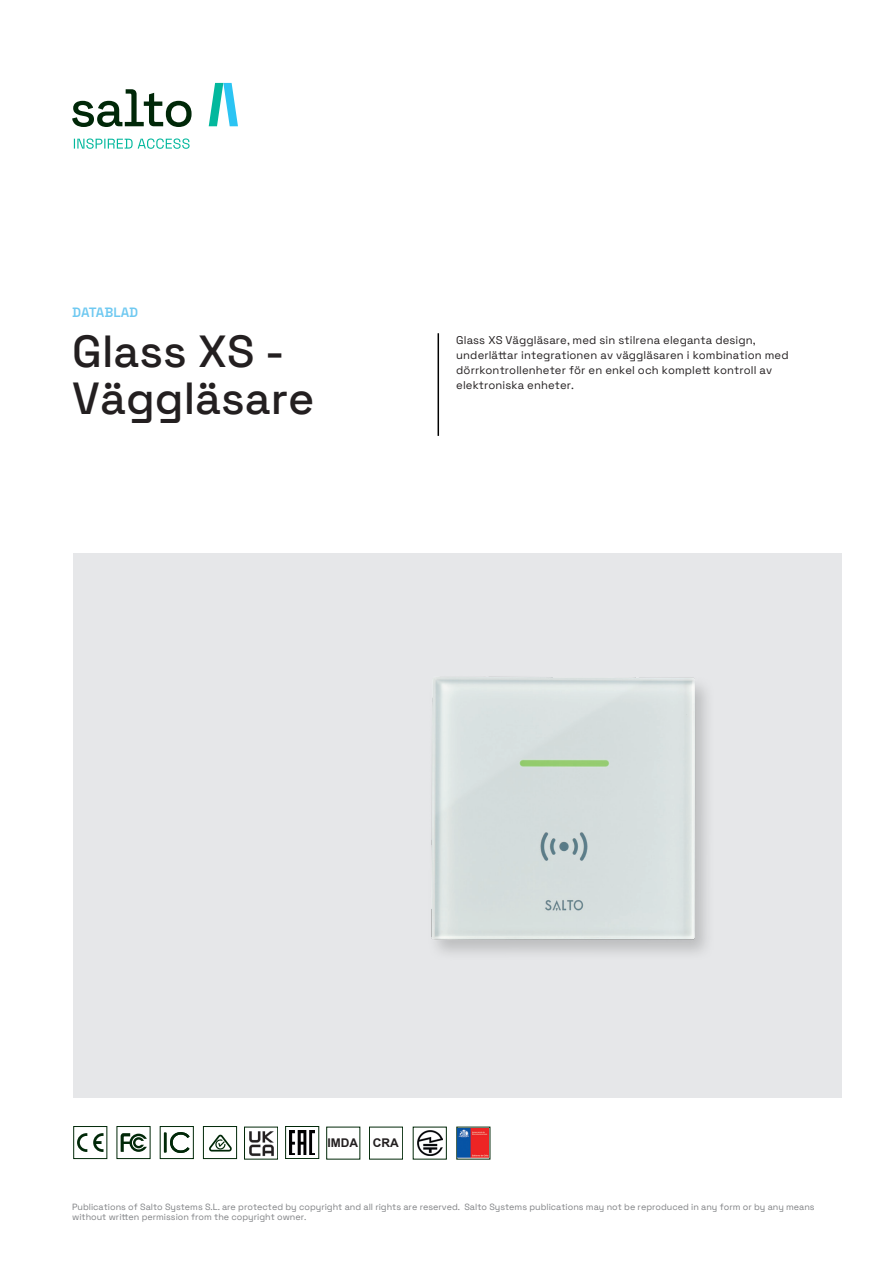
<style>
.page{position:relative;width:893px;height:1263px;background:#fff}
.page>*{position:absolute;margin:0;border:0;box-sizing:border-box;transform-origin:0 0}
.t1{font:300 45px/46.5px "Space Grotesk";color:#231f20}
.t2{font:600 13.5px "Space Grotesk";color:#6fc9f1}
.t3{font:700 12px "Arial";color:#231f20}
.t4{font:300 11.25px/15px "Space Grotesk";letter-spacing:.01em;color:#231f20}
.t5{font:300 9px/10.8px "Space Grotesk";color:#808285}
</style>
<div class="page">
<div style="left:73px;top:553px;width:768px;height:544px;background:#e6e7e9"></div>
<img style="left:431px;top:676px;width:276px;height:277px">
<div style="left:117px;top:1126px;width:33px;height:33px;border:1px solid #002808"></div>
<svg style="left:121px;top:1133px;width:26px;height:19px"></svg>
<div style="left:73px;top:1126px;width:34px;height:33px;border:1px solid #002808"></div>
<svg style="left:77px;top:1133px;width:10px;height:19px"></svg>
<svg style="left:93px;top:1133px;width:11px;height:19px"></svg>
<div style="left:160px;top:1126px;width:34px;height:33px;border:1px solid #002808"></div>
<svg style="left:164px;top:1132px;width:26px;height:21px"></svg>
<div style="left:203px;top:1126px;width:34px;height:33px;border:1px solid #002808"></div>
<svg style="left:209px;top:1134px;width:23px;height:17px"></svg>
<hr style="left:438px;top:333px;width:1px;height:103px;background:#000">
<svg style="left:74px;top:138px;width:116px;height:11px"></svg>
<svg style="left:209px;top:83px;width:29px;height:43px"></svg>
<svg style="left:72px;top:89px;width:120px;height:38px"></svg>
<img style="left:249px;top:1131px;width:25px;height:25px">
<div style="left:244px;top:1127px;width:34px;height:32px;border:1px solid #002808"></div>
<div style="left:285px;top:1126px;width:34px;height:33px;border:1px solid #002808"></div>
<img style="left:290px;top:1130px;width:25px;height:25px">
<div style="left:369px;top:1127px;width:34px;height:32px;border:1px solid #002808"></div>
<img style="left:417px;top:1130px;width:25px;height:26px">
<img style="left:458px;top:1129px;width:31px;height:28px">
<h2 class="t2" style="left:72px;top:301px;width:67px">DATABLAD</h2>
<h1 class="t1" style="left:72px;top:326px;width:244px">Glass XS -<br>Väggläsare</h1>
<p class="t4" style="left:456px;top:332px;width:334px">Glass XS Väggläsare, med sin stilrena eleganta design, underlättar integrationen av väggläsaren i kombination med dörrkontrollenheter för en enkel och komplett kontroll av elektroniska enheter.</p>
<h3 class="t3" style="left:328px;top:1134px;width:73px">IMDA CRA</h3>
<p class="t5" style="left:72px;top:1200px;width:744px">Publications of Salto Systems S.L. are protected by copyright and all rights are reserved. Salto Systems publications may not be reproduced in any form or by any means without written permission from the copyright owner.</p>
</div>
